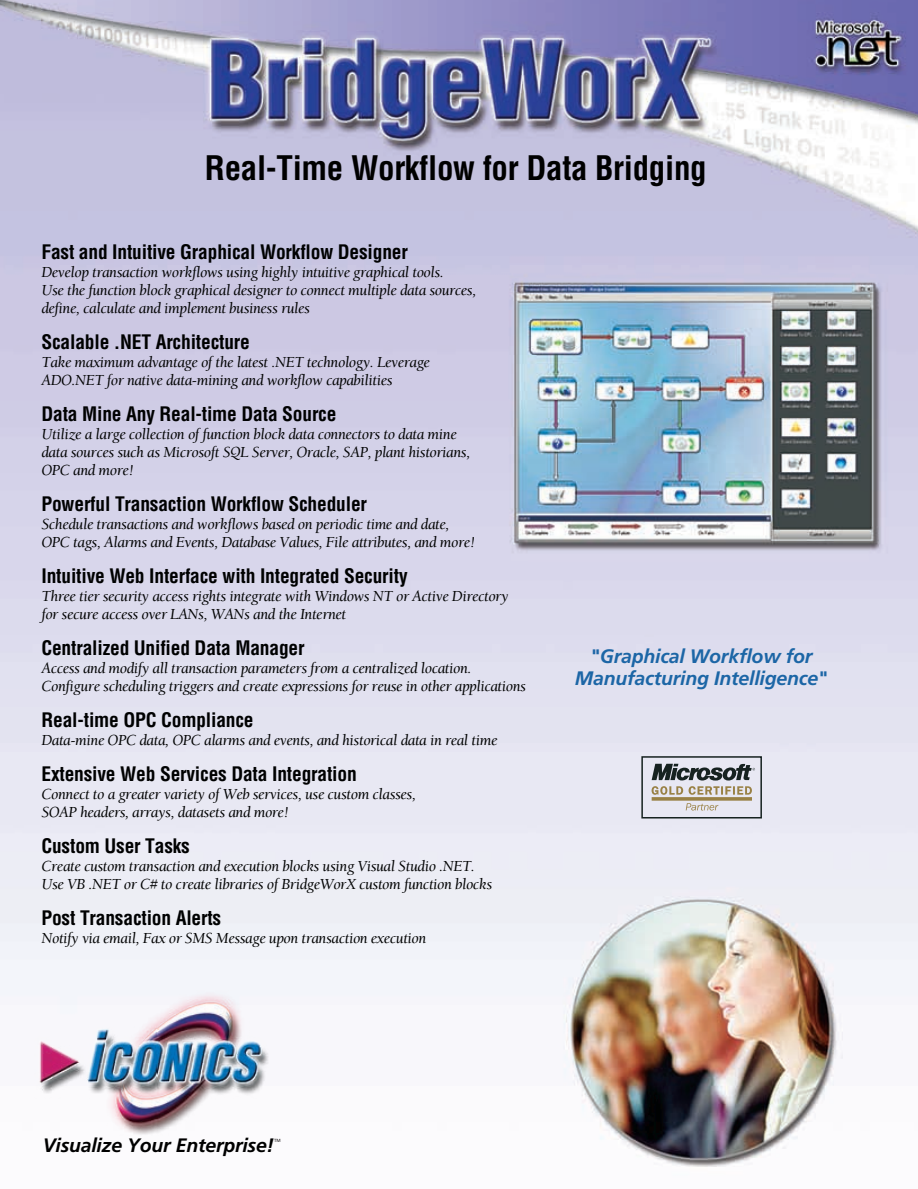
<style>
.page{position:relative;width:918px;height:1189px;background:#fff}
.page>*{position:absolute;margin:0;border:0;box-sizing:border-box;transform-origin:0 0}
.t1{font:700 condensed 33px "Helvetica";letter-spacing:-.01em;color:#000}
.t2{font:700 condensed 19.5px "Helvetica";letter-spacing:-.01em;color:#000101}
.t3{font:italic 700 19.5px/22.5px "Frutiger";letter-spacing:-.01em;color:#1c66a6;text-align:center}
.t4{font:italic 700 19.35px "Frutiger";letter-spacing:-.01em;color:#000}
.t5{font:italic 15.75px/18px "Berkeley";letter-spacing:-.025em;color:#000101}
.t6{font:4.5px "Frutiger";color:#231f20}
</style>
<div class="page">
<img style="left:0;top:0;width:918px;height:1167px">
<div style="left:641px;top:756px;width:121px;height:62px;border:2px solid #162220"></div>
<svg style="left:648px;top:786px;width:108px;height:24px"></svg>
<svg style="left:652px;top:763px;width:103px;height:17px"></svg>
<img style="left:34px;top:990px;width:247px;height:145px">
<h1 class="t1" style="left:205px;top:147px;width:503px">Real-Time Workflow for Data Bridging</h1>
<p class="t2" style="left:41px;top:239px;width:368px">Fast and Intuitive Graphical Workflow Designer</p>
<p class="t5" style="left:41px;top:263px;width:436px">Develop transaction workflows using highly intuitive graphical tools.<br>Use the function block graphical designer to connect multiple data sources, define, calculate and implement business rules</p>
<p class="t2" style="left:41px;top:329px;width:210px">Scalable .NET Architecture</p>
<p class="t5" style="left:41px;top:353px;width:390px">Take maximum advantage of the latest .NET technology. Leverage<br>ADO.NET for native data-mining and workflow capabilities</p>
<p class="t2" style="left:41px;top:401px;width:297px">Data Mine Any Real-time Data Source</p>
<p class="t5" style="left:41px;top:425px;width:430px">Utilize a large collection of function block data connectors to data mine data sources such as Microsoft SQL Server, Oracle, SAP, plant historians,<br>OPC and more!</p>
<p class="t2" style="left:41px;top:491px;width:327px">Powerful Transaction Workflow Scheduler</p>
<p class="t5" style="left:41px;top:515px;width:435px">Schedule transactions and workflows based on periodic time and date,<br>OPC tags, Alarms and Events, Database Values, File attributes, and more!</p>
<p class="t2" style="left:41px;top:563px;width:368px">Intuitive Web Interface with Integrated Security</p>
<p class="t5" style="left:41px;top:587px;width:469px">Three tier security access rights integrate with Windows NT or Active Directory for secure access over LANs, WANs and the Internet</p>
<p class="t2" style="left:41px;top:635px;width:265px">Centralized Unified Data Manager</p>
<p class="t5" style="left:41px;top:659px;width:486px">Access and modify all transaction parameters from a centralized location.<br>Configure scheduling triggers and create expressions for reuse in other applications</p>
<p class="t2" style="left:41px;top:707px;width:214px">Real-time OPC Compliance</p>
<p class="t5" style="left:41px;top:731px;width:458px">Data-mine OPC data, OPC alarms and events, and historical data in real time</p>
<p class="t2" style="left:41px;top:761px;width:317px">Extensive Web Services Data Integration</p>
<p class="t5" style="left:41px;top:785px;width:376px">Connect to a greater variety of Web services, use custom classes,<br>SOAP headers, arrays, datasets and more!</p>
<p class="t2" style="left:41px;top:833px;width:150px">Custom User Tasks</p>
<p class="t5" style="left:41px;top:857px;width:452px">Create custom transaction and execution blocks using Visual Studio .NET.<br>Use VB .NET or C# to create libraries of BridgeWorX custom function blocks</p>
<p class="t2" style="left:41px;top:905px;width:181px">Post Transaction Alerts</p>
<p class="t5" style="left:41px;top:929px;width:386px">Notify via email, Fax or SMS Message upon transaction execution</p>
<p class="t3" style="left:575px;top:644px;width:254px">"Graphical Workflow for<br>Manufacturing Intelligence"</p>
<p class="t4" style="left:43px;top:1133px;width:233px">Visualize Your Enterprise!</p>
<p class="t6" style="left:274px;top:1137px;width:8px">TM</p>
</div>
